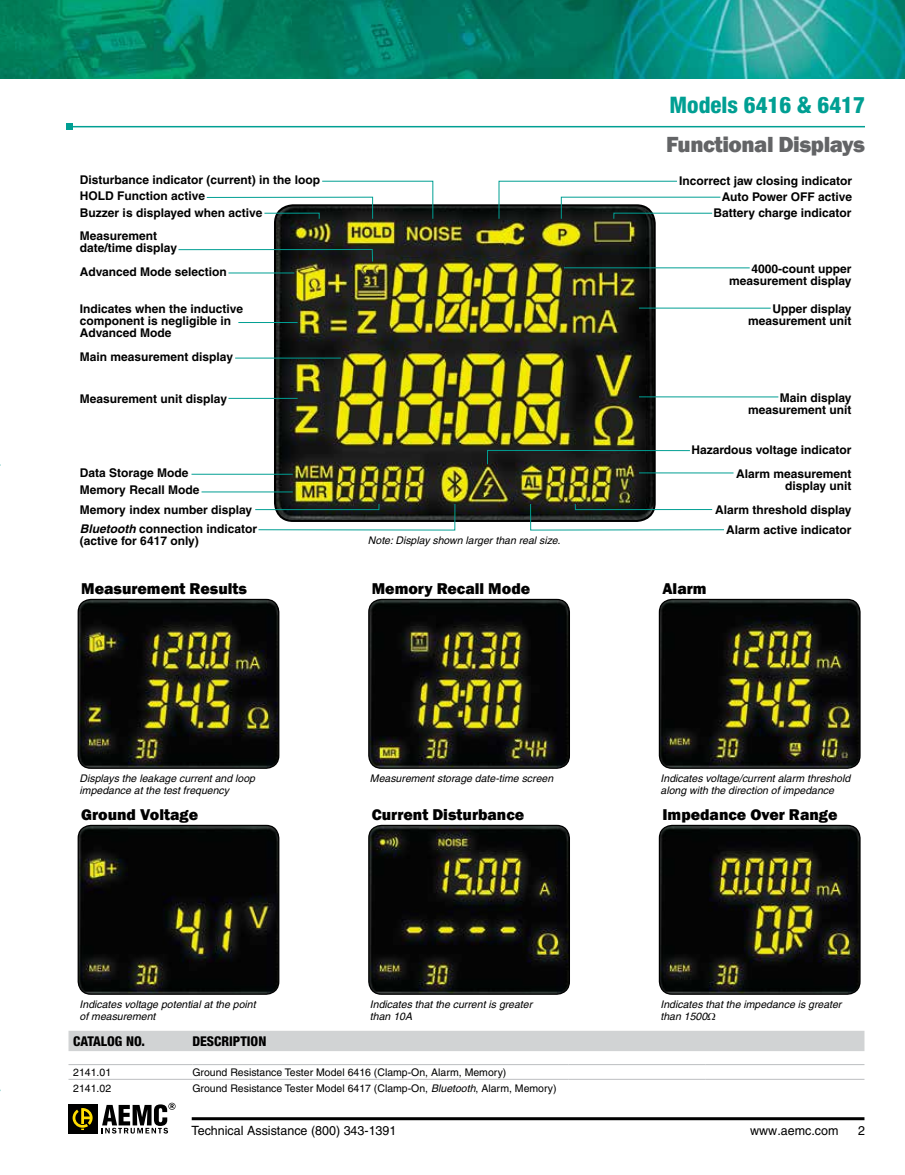
<style>
.page{position:relative;width:905px;height:1175px;background:#fff}
.page>*{position:absolute;margin:0;border:0;box-sizing:border-box;transform-origin:0 0}
.t1{font:800 condensed 22.8px "Helvetica Neue";color:#009f93}
.t2{font:800 22.5px "Franklin Gothic";letter-spacing:-.02em;color:#636466}
.t3{font:800 16.05px "Franklin Gothic";color:#000}
.t4{font:800 condensed 13.5px "Helvetica Neue";color:#000}
.t5{font:12.75px "Helvetica";color:#000}
.t6{font:700 12px/12px "Helvetica";color:#000;text-align:right}
.t7{font:italic 10.5px/12px "Helvetica";color:#000}
.t8{font:10.5px "Helvetica";color:#000}
.s1{font-style:italic}
</style>
<div class="page">
<svg style="left:101px;top:1102px;width:74px;height:31px"></svg>
<div style="left:68px;top:1104px;width:30px;height:29px;background:#000"></div>
<svg style="left:73px;top:1108px;width:20px;height:22px"></svg>
<hr style="left:192px;top:1117px;width:672px;height:3px;background:#000">
<img style="left:0;top:0;width:904px;height:78px">
<div style="left:68px;top:1031px;width:796px;height:20px;background:#d1d3d4"></div>
<hr style="left:68px;top:1064px;width:124px;height:1px;background:#bcbec0">
<hr style="left:192px;top:1064px;width:376px;height:1px;background:#bcbec0">
<hr style="left:568px;top:1064px;width:137px;height:1px;background:#bcbec0">
<hr style="left:705px;top:1064px;width:159px;height:1px;background:#bcbec0">
<hr style="left:68px;top:1078px;width:124px;height:1px;background:#bcbec0">
<hr style="left:192px;top:1078px;width:376px;height:1px;background:#bcbec0">
<hr style="left:568px;top:1078px;width:137px;height:1px;background:#bcbec0">
<hr style="left:705px;top:1078px;width:159px;height:1px;background:#bcbec0">
<hr style="left:70px;top:126px;width:795px;height:1px;background:#009f93">
<svg style="left:67px;top:124px;width:6px;height:6px"></svg>
<img style="left:78px;top:599px;width:201px;height:169px">
<div style="left:78px;top:599px;width:201px;height:170px;border:1px solid #000;border-radius:13px"></div>
<img style="left:369px;top:599px;width:200px;height:169px">
<div style="left:368px;top:599px;width:202px;height:170px;border:1px solid #000;border-radius:13px"></div>
<img style="left:660px;top:599px;width:199px;height:169px">
<div style="left:658px;top:599px;width:202px;height:170px;border:1px solid #000;border-radius:13px"></div>
<img style="left:78px;top:826px;width:201px;height:168px">
<div style="left:78px;top:824px;width:201px;height:170px;border:1px solid #000;border-radius:13px"></div>
<img style="left:369px;top:826px;width:200px;height:168px">
<div style="left:368px;top:824px;width:202px;height:170px;border:1px solid #000;border-radius:13px"></div>
<img style="left:660px;top:826px;width:199px;height:168px">
<div style="left:658px;top:824px;width:202px;height:170px;border:1px solid #000;border-radius:13px"></div>
<img style="left:277px;top:207px;width:375px;height:312px">
<hr style="left:228px;top:272px;width:66px;height:1px;background:#009f93">
<svg style="left:178px;top:249px;width:195px;height:13px"></svg>
<svg style="left:529px;top:503px;width:195px;height:28px"></svg>
<svg style="left:486px;top:449px;width:204px;height:16px;background:#3c4746"></svg>
<svg style="left:255px;top:503px;width:200px;height:28px"></svg>
<hr style="left:564px;top:267px;width:185px;height:1px;background:#009f93">
<hr style="left:639px;top:308px;width:131px;height:1px;background:#009f93">
<hr style="left:639px;top:396px;width:139px;height:1px;background:#009f93">
<hr style="left:639px;top:472px;width:94px;height:1px;background:#009f93">
<svg style="left:206px;top:180px;width:227px;height:39px"></svg>
<svg style="left:498px;top:180px;width:223px;height:39px"></svg>
<hr style="left:235px;top:358px;width:106px;height:1px;background:#009f93">
<hr style="left:238px;top:322px;width:59px;height:1px;background:#009f93">
<hr style="left:228px;top:398px;width:69px;height:1px;background:#009f93">
<hr style="left:191px;top:474px;width:102px;height:1px;background:#009f93">
<hr style="left:201px;top:491px;width:92px;height:1px;background:#009f93">
<h1 class="t1" style="left:669px;top:91px;width:197px">Models 6416 &amp; 6417</h1>
<h2 class="t2" style="left:666px;top:130px;width:200px">Functional Displays</h2>
<p class="t6" style="left:80px;top:173px;width:242px">Disturbance indicator (current) in the loop</p>
<p class="t6" style="left:679px;top:173px;width:174px;line-height:15.9px">Incorrect jaw closing indicator<br>Auto Power OFF active</p>
<p class="t6" style="left:80px;top:201px;width:184px;line-height:22.6px;text-align:left">Buzzer is displayed when active<br>Measurement</p>
<p class="t6" style="left:80px;top:241px;width:99px">date/time display</p>
<p class="t6" style="left:80px;top:189px;width:127px">HOLD Function active</p>
<p class="t6" style="left:713px;top:207px;width:139px">Battery charge indicator</p>
<p class="t6" style="left:80px;top:266px;width:148px">Advanced Mode selection</p>
<p class="t6" style="left:80px;top:303px;width:165px;text-align:left">Indicates when the inductive component is negligible in<br>Advanced Mode</p>
<p class="t6" style="left:80px;top:351px;width:155px">Main measurement display</p>
<p class="t6" style="left:80px;top:392px;width:149px">Measurement unit display</p>
<p class="t6" style="left:80px;top:463px;width:121px;line-height:17.7px;text-align:left">Data Storage Mode<br>Memory Recall Mode</p>
<p class="t6" style="left:80px;top:500px;width:179px;line-height:18.8px;text-align:left">Memory index number display<br><span class="s1">Bluetooth</span> connection indicator</p>
<p class="t6" style="left:80px;top:534px;width:120px">(active for 6417 only)</p>
<p class="t7" style="left:368px;top:535px;width:194px">Note: Display shown larger than real size.</p>
<p class="t6" style="left:729px;top:262px;width:124px">4000-count upper measurement display</p>
<p class="t6" style="left:748px;top:303px;width:105px">Upper display measurement unit</p>
<p class="t6" style="left:748px;top:391px;width:105px">Main display measurement unit</p>
<p class="t6" style="left:691px;top:443px;width:162px">Hazardous voltage indicator</p>
<p class="t6" style="left:736px;top:467px;width:117px">Alarm measurement display unit</p>
<p class="t6" style="left:715px;top:499px;width:138px;line-height:20.1px">Alarm threshold display<br>Alarm active indicator</p>
<h3 class="t3" style="left:81px;top:578px;width:167px">Measurement Results</h3>
<h3 class="t3" style="left:372px;top:578px;width:160px">Memory Recall Mode</h3>
<h3 class="t3" style="left:662px;top:578px;width:46px">Alarm</h3>
<p class="t7" style="left:80px;top:772px;width:177px">Displays the leakage current and loop impedance at the test frequency</p>
<p class="t7" style="left:370px;top:772px;width:185px">Measurement storage date-time screen</p>
<p class="t7" style="left:660px;top:772px;width:191px">Indicates voltage/current alarm threshold along with the direction of impedance</p>
<h3 class="t3" style="left:81px;top:803px;width:118px">Ground Voltage</h3>
<h3 class="t3" style="left:372px;top:803px;width:154px">Current Disturbance</h3>
<h3 class="t3" style="left:662px;top:803px;width:176px">Impedance Over Range</h3>
<p class="t7" style="left:80px;top:997px;width:178px">Indicates voltage potential at the point of measurement</p>
<p class="t7" style="left:370px;top:998px;width:164px">Indicates that the current is greater than 10A</p>
<p class="t7" style="left:660px;top:998px;width:182px">Indicates that the impedance is greater than 1500</p>
<p class="t4" style="left:73px;top:1033px;width:73px">CATALOG NO.</p>
<p class="t4" style="left:192px;top:1033px;width:75px">DESCRIPTION</p>
<p class="t8" style="left:73px;top:1066px;width:39px">2141.01</p>
<p class="t8" style="left:192px;top:1066px;width:315px">Ground Resistance Tester Model 6416 (Clamp-On, Alarm, Memory)</p>
<p class="t8" style="left:73px;top:1081px;width:39px">2141.02</p>
<p class="t8" style="left:192px;top:1081px;width:366px">Ground Resistance Tester Model 6417 (Clamp-On, <span class="s1">Bluetooth</span>, Alarm, Memory)</p>
<p class="t5" style="left:192px;top:1122px;width:206px">Technical Assistance (800) 343-1391</p>
<p class="t5" style="left:750px;top:1122px;width:90px">www.aemc.com</p>
<p class="t5" style="left:858px;top:1122px;width:8px">2</p>
</div>
